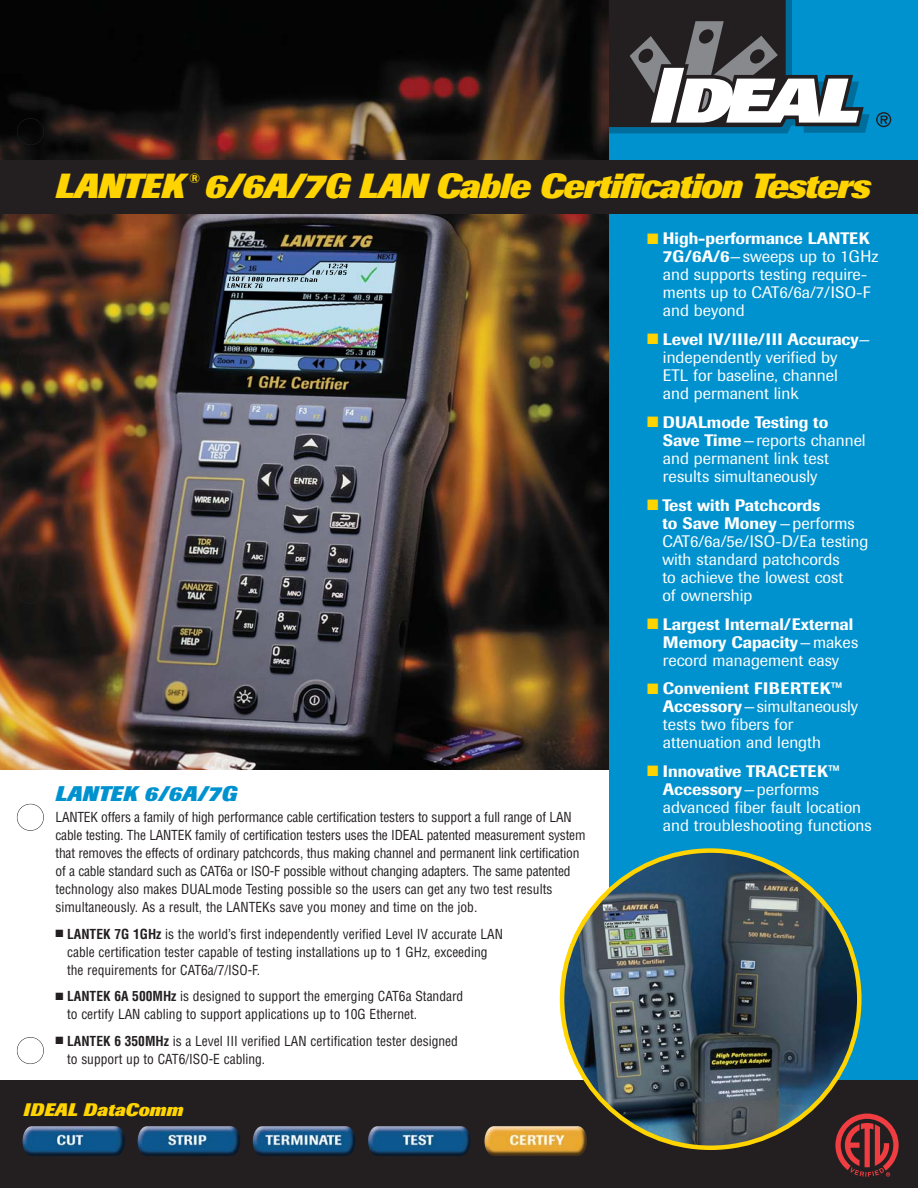
<style>
.page{position:relative;width:918px;height:1188px;background:#fff}
.page>*{position:absolute;margin:0;border:0;box-sizing:border-box;transform-origin:0 0}
.t1{font:italic 800 34.5px "Imago";letter-spacing:-.03em;color:#ffd400}
.t2{font:italic 800 21px "Imago";color:#0092cf}
.t3{font:italic 800 18px "Imago";color:#ffd400}
.t4{font:16.5px/18px "Imago";color:#fff}
.t5{font:500 16.5px/18px "Imago";color:#fff}
.t6{font:condensed 13.5px/18px "Helvetica";color:#231f20}
.t7{font:italic 800 13.5px "Imago";color:#ffd400}
.s1{color:#ffd400}
.s2{font-weight:500}
.s3{font-weight:400}
.s4{font-weight:700}
</style>
<div class="page">
<img style="left:0;top:0;width:610px;height:770px">
<img style="left:229px;top:277px;width:49px;height:5px">
<img style="left:312px;top:264px;width:36px;height:11px">
<div style="left:610px;top:0;width:308px;height:1188px;background:#0092cf"></div>
<svg style="left:610px;top:0;width:281px;height:133px"></svg>
<div style="left:0;top:160px;width:918px;height:54px;background:#231f20"></div>
<div style="left:17px;top:348px;width:27px;height:27px;border:1px solid #231f20;border-radius:50%"></div>
<div style="left:17px;top:577px;width:27px;height:27px;border:1px solid #231f20;border-radius:50%"></div>
<div style="left:17px;top:1037px;width:27px;height:27px;border:1px solid #231f20;border-radius:50%"></div>
<div style="left:17px;top:804px;width:27px;height:27px;border:1px solid #231f20;border-radius:50%"></div>
<div style="left:17px;top:118px;width:27px;height:27px;border:1px solid #231f20;border-radius:50%"></div>
<div style="left:0;top:1080px;width:918px;height:108px;background:#231f20"></div>
<img style="left:23px;top:1126px;width:562px;height:30px">
<img style="left:560px;top:848px;width:302px;height:302px">
<svg style="left:835px;top:1114px;width:64px;height:63px"></svg>
<h1 class="t1" style="left:55px;top:174px;width:131px">LANTEK</h1>
<p class="t7" style="left:188px;top:174px;width:13px">®</p>
<h1 class="t1" style="left:205px;top:174px;width:668px">6/6A/7G LAN Cable Certification Testers</h1>
<p class="t4" style="left:663px;top:231px;width:217px;text-indent:-16px"><span class="s1">■</span> <span class="s2">High-performance LANTEK<br>7G/6A/6</span>—sweeps up to 1GHz and supports testing require&shy;ments up to CAT6/6a/7/ISO-F and beyond</p>
<p class="t4" style="left:663px;top:332px;width:209px;text-indent:-16px"><span class="s1">■</span> <span class="s2">Level IV/IIIe/III Accuracy</span>— independently verified by<br>ETL for baseline, channel<br>and permanent link</p>
<p class="t4" style="left:663px;top:415px;width:204px;text-indent:-16px"><span class="s1">■</span> <span class="s2">DUALmode Testing to<br>Save Time</span>—reports channel and permanent link test results simultaneously</p>
<p class="t4" style="left:662px;top:498px;width:208px;text-indent:-15px"><span class="s1">■</span> <span class="s2">Test with Patchcords<br>to Save Money</span> —performs<br>CAT6/6a/5e/ISO-D/Ea testing with standard patchcords<br>to achieve the lowest cost<br>of ownership</p>
<p class="t5" style="left:663px;top:616px;width:197px;text-indent:-16px"><span class="s1">■</span> Largest Internal/External<br>Memory Capacity<span class="s3">—makes record management easy</span></p>
<p class="t4" style="left:663px;top:681px;width:196px;text-indent:-16px"><span class="s1">■</span> <span class="s2">Convenient FIBERTEK™<br>Accessory</span>—simultaneously tests two fibers for attenuation and length</p>
<p class="t4" style="left:663px;top:764px;width:210px;text-indent:-16px"><span class="s1">■</span> <span class="s2">Innovative TRACETEK™<br>Accessory</span>—performs advanced fiber fault location and troubleshooting functions</p>
<h2 class="t2" style="left:55px;top:786px;width:183px">LANTEK 6/6A/7G</h2>
<p class="t6" style="left:55px;top:809px;width:532px">LANTEK offers a family of high performance cable certification testers to support a full range of LAN cable testing. The LANTEK family of certification testers uses the IDEAL patented measurement system that removes the effects of ordinary patchcords, thus making channel and permanent link certification of a cable standard such as CAT6a or ISO-F possible without changing adapters. The same patented technology also makes DUALmode Testing possible so the users can get any two test results simultaneously. As a result, the LANTEKs save you money and time on the job.</p>
<p class="t6" style="left:67px;top:926px;width:437px;text-indent:-12px">■ <span class="s4">LANTEK 7G 1GHz</span> is the world’s first independently verified Level IV accurate LAN cable certification tester capable of testing installations up to 1 GHz, exceeding the requirements for CAT6a/7/ISO-F.</p>
<p class="t6" style="left:67px;top:989px;width:398px;text-indent:-12px">■ <span class="s4">LANTEK 6A 500MHz</span> is designed to support the emerging CAT6a Standard to certify LAN cabling to support applications up to 10G Ethernet.</p>
<p class="t6" style="left:67px;top:1033px;width:392px;text-indent:-12px">■ <span class="s4">LANTEK 6 350MHz</span> is a Level III verified LAN certification tester designed to support up to CAT6/ISO-E cabling.</p>
<h3 class="t3" style="left:24px;top:1103px;width:161px">IDEAL DataComm</h3>
</div>
